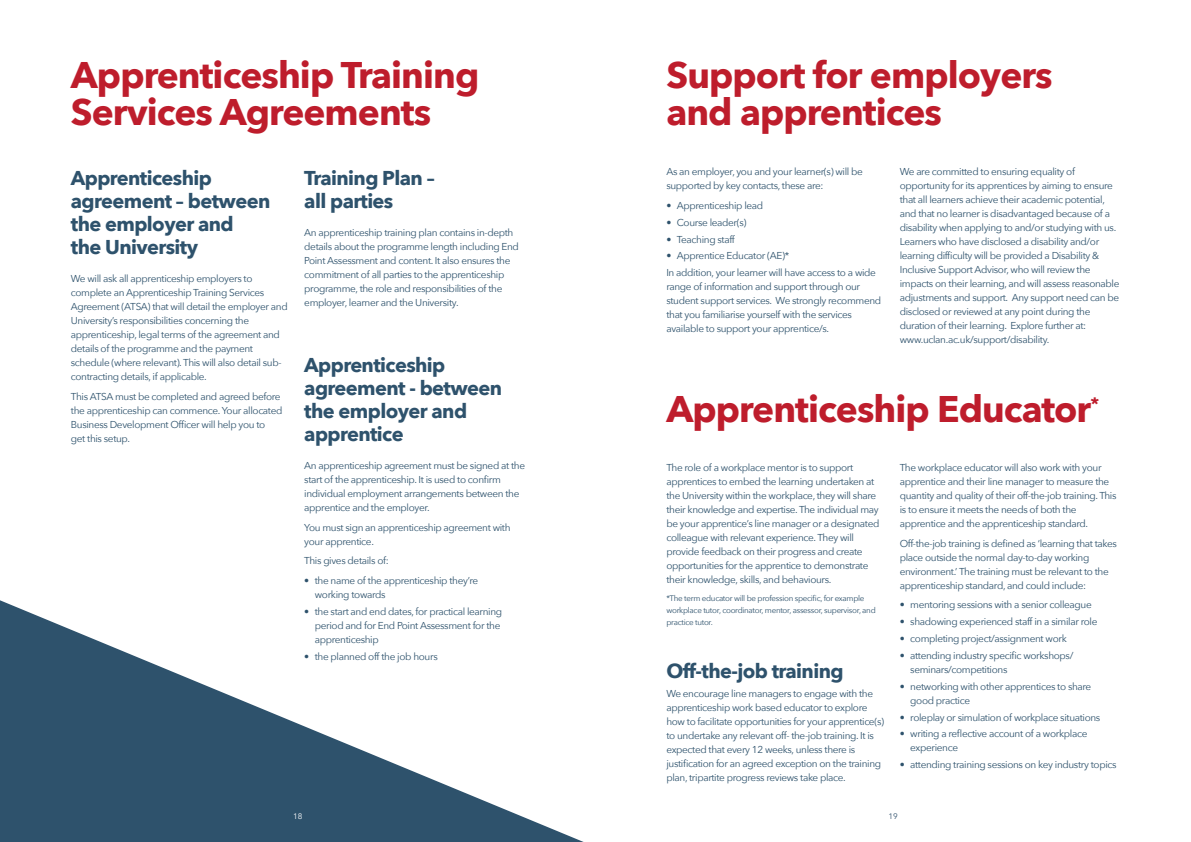
<style>
.page{position:relative;width:1191px;height:842px;background:#fff}
.page>*{position:absolute;margin:0;border:0;box-sizing:border-box;transform-origin:0 0}
.t1{font:700 37px/37px "Avenir Next";letter-spacing:-.025em;color:#be1d2c}
.t2{font:700 20px/23px "Avenir Next";letter-spacing:-.03em;color:#2e526c}
.t3{font:10px/14px "Avenir Next";letter-spacing:-.035em;color:#2e526c}
.t4{font:8px/12px "Avenir Next";letter-spacing:-.035em;color:#2e526c}
.t5{font:8px "Avenir Next";color:#31516c}
.t6{font:8px "Avenir Next";color:#fff}
</style>
<div class="page">
<svg style="left:0;top:600px;width:584px;height:242px"></svg>
<p class="t1" style="left:71px;top:58px;width:410px">Apprenticeship Training<br>Services Agreements</p>
<p class="t2" style="left:71px;top:167px;width:201px">Apprenticeship agreement – between the employer and<br>the University</p>
<p class="t3" style="left:71px;top:272px;width:218px">We will ask all apprenticeship employers to complete an Apprenticeship Training Services Agreement (ATSA) that will detail the employer and University’s responsibilities concerning the apprenticeship, legal terms of the agreement and details of the programme and the payment schedule (where relevant). This will also detail sub&shy;contracting details, if applicable.</p>
<p class="t3" style="left:71px;top:390px;width:213px">This ATSA must be completed and agreed before the apprenticeship can commence. Your allocated Business Development Officer will help you to<br>get this setup.</p>
<p class="t2" style="left:304px;top:167px;width:132px">Training Plan – all parties</p>
<p class="t3" style="left:304px;top:226px;width:216px">An apprenticeship training plan contains in-depth details about the programme length including End Point Assessment and content. It also ensures the commitment of all parties to the apprenticeship programme, the role and responsibilities of the employer, learner and the University.</p>
<p class="t2" style="left:304px;top:354px;width:199px">Apprenticeship agreement - between the employer and apprentice</p>
<p class="t3" style="left:304px;top:459px;width:222px">An apprenticeship agreement must be signed at the start of the apprenticeship. It is used to confirm individual employment arrangements between the apprentice and the employer.</p>
<p class="t3" style="left:304px;top:520px;width:208px">You must sign an apprenticeship agreement with your apprentice.</p>
<p class="t3" style="left:304px;top:554px;width:86px">This gives details of:</p>
<p class="t3" style="left:315px;top:574px;width:165px;text-indent:-11px">• the name of the apprenticeship they’re working towards</p>
<p class="t3" style="left:315px;top:604px;width:189px;text-indent:-11px">• the start and end dates, for practical learning period and for End Point Assessment for the apprenticeship</p>
<p class="t3" style="left:304px;top:649px;width:135px">• the planned off the job hours</p>
<p class="t6" style="left:293px;top:811px;width:11px">18</p>
<p class="t1" style="left:666px;top:58px;width:388px">Support for employers and apprentices</p>
<p class="t3" style="left:666px;top:165px;width:198px">As an employer, you and your learner(s) will be supported by key contacts, these are:</p>
<p class="t3" style="left:666px;top:199px;width:98px">• Apprenticeship lead</p>
<p class="t3" style="left:666px;top:216px;width:82px">• Course leader(s)</p>
<p class="t3" style="left:666px;top:232px;width:70px">• Teaching staff</p>
<p class="t3" style="left:666px;top:249px;width:124px">• Apprentice Educator (AE)*</p>
<p class="t3" style="left:666px;top:266px;width:216px">In addition, your learner will have access to a wide range of information and support through our student support services. We strongly recommend that you familiarise yourself with the services available to support your apprentice/s.</p>
<p class="t3" style="left:899px;top:165px;width:221px">We are committed to ensuring equality of opportunity for its apprentices by aiming to ensure that all learners achieve their academic potential, and that no learner is disadvantaged because of a disability when applying to and/or studying with us.<br>Learners who have disclosed a disability and/or learning difficulty will be provided a Disability &amp; Inclusive Support Advisor, who will review the impacts on their learning, and will assess reasonable adjustments and support. Any support need can be disclosed or reviewed at any point during the duration of their learning. Explore further at: www.uclan.ac.uk/support/disability.</p>
<p class="t1" style="left:666px;top:391px;width:434px">Apprenticeship Educator<sup>*</sup></p>
<p class="t3" style="left:666px;top:461px;width:214px">The role of a workplace mentor is to support apprentices to embed the learning undertaken at the University within the workplace, they will share their knowledge and expertise. The individual may be your apprentice’s line manager or a designated colleague with relevant experience. They will provide feedback on their progress and create opportunities for the apprentice to demonstrate their knowledge, skills, and behaviours.</p>
<p class="t4" style="left:666px;top:592px;width:211px">*The term educator will be profession specific, for example workplace tutor, coordinator, mentor, assessor, supervisor, and practice tutor.</p>
<p class="t2" style="left:666px;top:660px;width:179px">Off-the-job training</p>
<p class="t3" style="left:666px;top:687px;width:219px">We encourage line managers to engage with the apprenticeship work based educator to explore how to facilitate opportunities for your apprentice(s) to undertake any relevant off- the-job training. It is expected that every 12 weeks, unless there is justification for an agreed exception on the training plan, tripartite progress reviews take place.</p>
<p class="t3" style="left:899px;top:461px;width:218px">The workplace educator will also work with your apprentice and their line manager to measure the quantity and quality of their off-the-job training. This is to ensure it meets the needs of both the apprentice and the apprenticeship standard.</p>
<p class="t3" style="left:899px;top:536px;width:219px">Off-the-job training is defined as ‘learning that takes place outside the normal day-to-day working environment.’ The training must be relevant to the apprenticeship standard, and could include:</p>
<p class="t3" style="left:899px;top:598px;width:193px">• mentoring sessions with a senior colleague</p>
<p class="t3" style="left:899px;top:615px;width:199px">• shadowing experienced staff in a similar role</p>
<p class="t3" style="left:899px;top:632px;width:168px">• completing project/assignment work</p>
<p class="t3" style="left:910px;top:649px;width:164px;text-indent:-11px">• attending industry specific workshops/ seminars/competitions</p>
<p class="t3" style="left:910px;top:679px;width:182px;text-indent:-11px">• networking with other apprentices to share good practice</p>
<p class="t3" style="left:899px;top:710px;width:202px">• roleplay or simulation of workplace situations</p>
<p class="t3" style="left:910px;top:727px;width:178px;text-indent:-11px">• writing a reflective account of a workplace experience</p>
<p class="t3" style="left:899px;top:758px;width:218px">• attending training sessions on key industry topics</p>
<p class="t5" style="left:888px;top:811px;width:11px">19</p>
</div>
